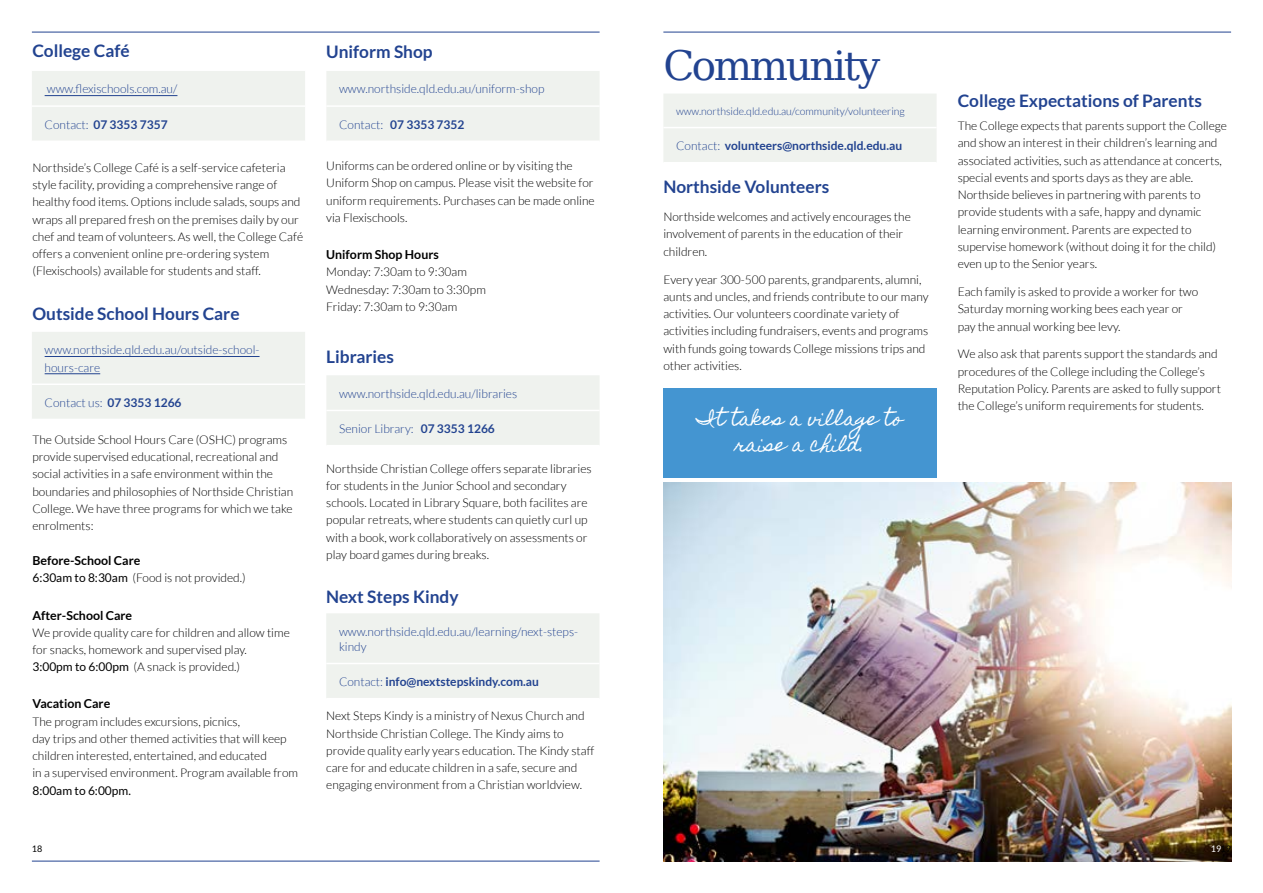
<style>
.page{position:relative;width:1263px;height:893px;background:#fff}
.page>*{position:absolute;margin:0;border:0;box-sizing:border-box;transform-origin:0 0}
.t1{font:40.5px "Bitstream Vera Serif";letter-spacing:-.06em;color:#224390}
.t2{font:18px/26.2px "Homemade Apple";color:#fff;text-align:center}
.t3{font:700 17.25px "Lato";color:#224390}
.t4{font:700 12.3px "Lato";color:#000}
.t5{font:300 12px/17.2px "Lato";color:#000}
.t6{font:300 12px/17.2px "Lato";color:#224390}
.t7{font:700 12px "Lato";color:#224390}
.t8{font:12px "Lato";color:#000}
.t9{font:300 10.5px "Lato";color:#224390}
.t10{font:9px "Lato";color:#fff}
.t11{font:9px "Lato";color:#000}
.s1{font-weight:300}
.s2{font-weight:700}
.s3{font-weight:400}
.s4{color:#000}
</style>
<div class="page">
<hr style="left:32px;top:861px;width:568px;height:1px;background:#224390">
<hr style="left:663px;top:861px;width:568px;height:1px;background:#224390">
<hr style="left:663px;top:32px;width:568px;height:1px;background:#224390">
<hr style="left:32px;top:32px;width:568px;height:1px;background:#224390">
<img style="left:663px;top:482px;width:568px;height:379px">
<div style="left:32px;top:71px;width:273px;height:69px;background:#eff2ee"></div>
<hr style="left:32px;top:105px;width:273px;height:2px;background:#fff">
<hr style="left:45px;top:95px;width:132px;height:1px;background:#224390">
<div style="left:32px;top:332px;width:273px;height:87px;background:#eff2ee"></div>
<hr style="left:32px;top:383px;width:273px;height:2px;background:#fff">
<hr style="left:45px;top:356px;width:215px;height:1px;background:#224390">
<hr style="left:45px;top:373px;width:55px;height:1px;background:#224390">
<div style="left:326px;top:71px;width:274px;height:69px;background:#eff2ee"></div>
<hr style="left:326px;top:105px;width:274px;height:2px;background:#fff">
<div style="left:326px;top:375px;width:274px;height:70px;background:#eff2ee"></div>
<hr style="left:326px;top:410px;width:274px;height:1px;background:#fff">
<div style="left:663px;top:94px;width:273px;height:68px;background:#eff2ee"></div>
<hr style="left:663px;top:127px;width:273px;height:1px;background:#fff">
<div style="left:663px;top:388px;width:273px;height:89px;background:#4495d1"></div>
<div style="left:326px;top:613px;width:273px;height:85px;background:#eff2ee"></div>
<hr style="left:326px;top:663px;width:273px;height:1px;background:#fff">
<h3 class="t3" style="left:32px;top:41px;width:99px">College Café</h3>
<p class="t6" style="left:47px;top:80px;width:132px">www.flexischools.com.au/</p>
<p class="t7" style="left:45px;top:117px;width:124px"><span class="s1">Contact:</span> 07 3353 7357</p>
<p class="t5" style="left:32px;top:159px;width:272px">Northside’s College Café is a self-service cafeteria style facility, providing a comprehensive range of healthy food items. Options include salads, soups and wraps all prepared fresh on the premises daily by our chef and team of volunteers. As well, the College Café offers a convenient online pre-ordering system (Flexischools) available for students and staff.</p>
<h3 class="t3" style="left:32px;top:303px;width:209px">Outside School Hours Care</h3>
<p class="t6" style="left:45px;top:341px;width:216px">www.northside.qld.edu.au/outside-school&shy;hours-care</p>
<p class="t6" style="left:45px;top:394px;width:138px">Contact us: <span class="s2">07 3353 1266</span></p>
<p class="t5" style="left:32px;top:431px;width:262px">The Outside School Hours Care (OSHC) programs provide supervised educational, recreational and social activities in a safe environment within the boundaries and philosophies of Northside Christian College. We have three programs for which we take enrolments:</p>
<p class="t4" style="left:32px;top:554px;width:109px">Before-School Care</p>
<p class="t5" style="left:32px;top:569px;width:215px"><span class="s3">6:30am to 8:30am</span> (Food is not provided.)</p>
<p class="t4" style="left:32px;top:608px;width:101px">After-School Care</p>
<p class="t5" style="left:32px;top:624px;width:259px">We provide quality care for children and allow time for snacks, homework and supervised play.<br><span class="s3">3:00pm to 6:00pm</span> (A snack is provided.)</p>
<p class="t4" style="left:32px;top:697px;width:79px">Vacation Care</p>
<p class="t5" style="left:32px;top:713px;width:267px">The program includes excursions, picnics,<br>day trips and other themed activities that will keep children interested, entertained, and educated<br>in a supervised environment. Program available from</p>
<p class="t8" style="left:32px;top:784px;width:100px">8:00am to 6:00pm.</p>
<h3 class="t3" style="left:326px;top:42px;width:108px">Uniform Shop</h3>
<p class="t6" style="left:339px;top:80px;width:207px">www.northside.qld.edu.au/uniform-shop</p>
<p class="t7" style="left:339px;top:117px;width:127px"><span class="s1">Contact:</span> 07 3353 7352</p>
<p class="t5" style="left:326px;top:157px;width:270px">Uniforms can be ordered online or by visiting the Uniform Shop on campus. Please visit the website for uniform requirements. Purchases can be made online via Flexischools.</p>
<p class="t4" style="left:326px;top:247px;width:114px">Uniform Shop Hours</p>
<p class="t5" style="left:326px;top:263px;width:161px">Monday: 7:30am to 9:30am<br>Wednesday: 7:30am to 3:30pm<br>Friday: 7:30am to 9:30am</p>
<h3 class="t3" style="left:326px;top:347px;width:69px">Libraries</h3>
<p class="t6" style="left:339px;top:385px;width:180px">www.northside.qld.edu.au/libraries</p>
<p class="t6" style="left:339px;top:420px;width:157px">Senior Library: <span class="s2">07 3353 1266</span></p>
<p class="t5" style="left:326px;top:460px;width:267px">Northside Christian College offers separate libraries for students in the Junior School and secondary schools. Located in Library Square, both facilites are popular retreats, where students can quietly curl up with a book, work collaboratively on assessments or play board games during breaks.</p>
<h3 class="t3" style="left:326px;top:587px;width:134px">Next Steps Kindy</h3>
<p class="t6" style="left:339px;top:624px;width:241px;line-height:15px">www.northside.qld.edu.au/learning/next-steps&shy;kindy</p>
<p class="t7" style="left:339px;top:675px;width:201px"><span class="s1">Contact:</span> info@nextstepskindy.com.au</p>
<p class="t5" style="left:326px;top:707px;width:270px">Next Steps Kindy is a ministry of Nexus Church and Northside Christian College. The Kindy aims to provide quality early years education. The Kindy staff care for and educate children in a safe, secure and engaging environment from a Christian worldview.</p>
<h1 class="t1" style="left:663px;top:42px;width:218px">Community</h1>
<p class="t9" style="left:676px;top:105px;width:230px">www.northside.qld.edu.au/community/volunteering</p>
<p class="t7" style="left:676px;top:139px;width:228px"><span class="s1">Contact:</span> volunteers@northside.qld.edu.au</p>
<h3 class="t3" style="left:663px;top:177px;width:167px">Northside Volunteers</h3>
<p class="t5" style="left:663px;top:208px;width:249px">Northside welcomes and actively encourages the involvement of parents in the education of their children.</p>
<p class="t5" style="left:663px;top:271px;width:267px">Every year 300-500 parents, grandparents, alumni, aunts and uncles, and friends contribute to our many activities. Our volunteers coordinate variety of activities including fundraisers, events and programs with funds going towards College missions trips and other activities.</p>
<h2 class="t2" style="left:697px;top:405px;width:207px">It takes a village to raise a child.</h2>
<h3 class="t3" style="left:958px;top:90px;width:246px">College Expectations of Parents</h3>
<p class="t5" style="left:958px;top:117px;width:271px">The College expects that parents support the College and show an interest in their children’s learning and associated activities, such as attendance at concerts, special events and sports days as they are able.<br>Northside believes in partnering with parents to provide students with a safe, happy and dynamic learning environment. Parents are expected to supervise homework (without doing it for the child) even up to the Senior years.</p>
<p class="t5" style="left:958px;top:283px;width:242px">Each family is asked to provide a worker for two<br>Saturday morning working bees each year or pay the annual working bee levy.</p>
<p class="t5" style="left:958px;top:346px;width:265px">We also ask that parents support the standards and procedures of the College including the College’s Reputation Policy. Parents are asked to fully support the College’s uniform requirements for students.</p>
<p class="t11" style="left:32px;top:844px;width:12px">18</p>
<p class="t10" style="left:1211px;top:844px;width:22px">19<span class="s4">19</span></p>
</div>
